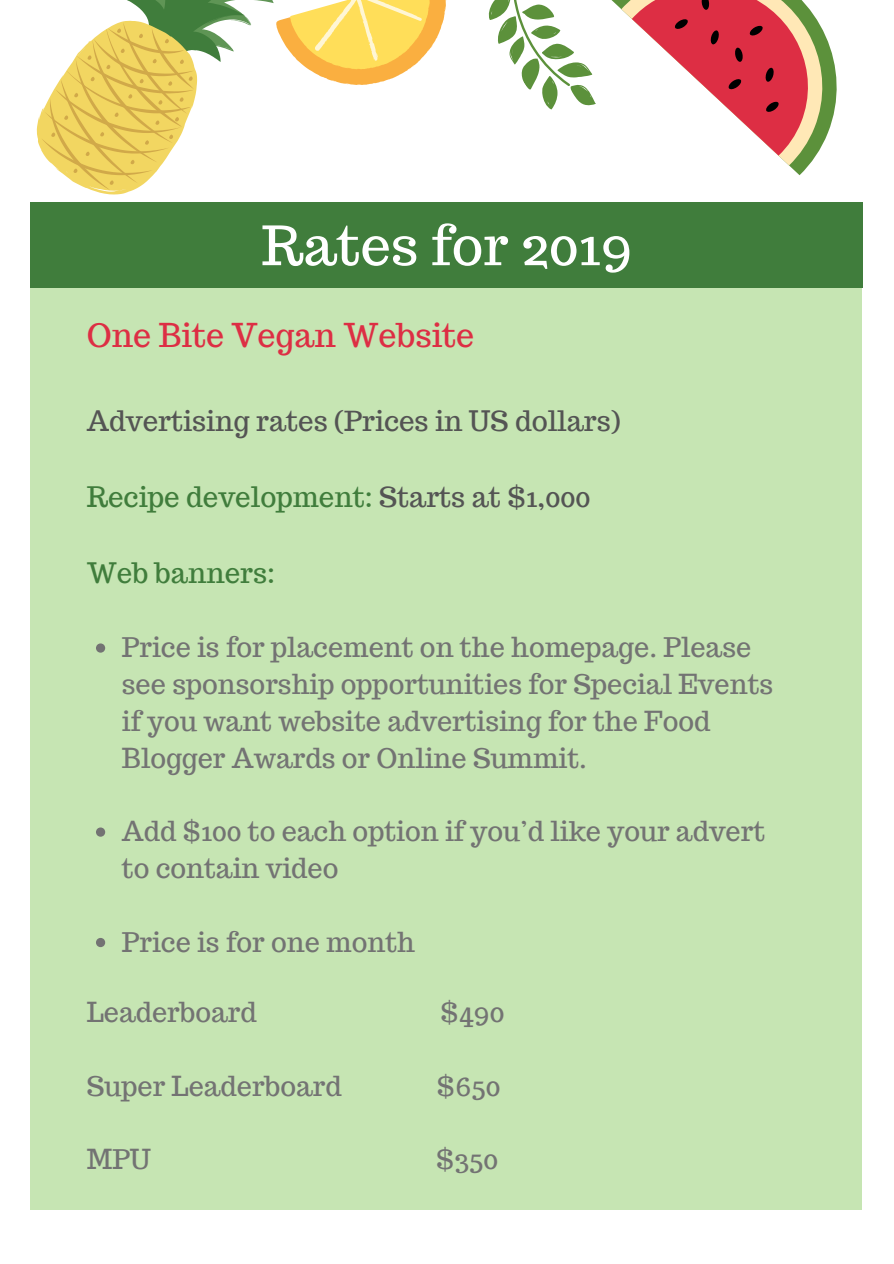
<style>
.page{position:relative;width:894px;height:1264px;background:#fff}
.page>*{position:absolute;margin:0;border:0;box-sizing:border-box;transform-origin:0 0}
.t1{font:54px "Trocchi";color:#fff}
.t2{font:32.25px "Trocchi";color:#dd2e44}
.t3{font:27.6px "Trocchi";color:#407d3c}
.t4{font:27.6px "Trocchi";color:#545454}
.t5{font:27px/36.8px "Trocchi";color:#737373}
.s1{color:#545454}
</style>
<div class="page">
<svg style="left:611px;top:0;width:226px;height:175px"></svg>
<svg style="left:37px;top:0;width:409px;height:194px"></svg>
<svg style="left:488px;top:0;width:108px;height:109px"></svg>
<div style="left:30px;top:202px;width:832px;height:86px;background:#407d3c"></div>
<div style="left:30px;top:288px;width:831px;height:921px;background:#c6e5b3"></div>
<svg style="left:96px;top:643px;width:9px;height:9px"></svg>
<svg style="left:96px;top:827px;width:9px;height:9px"></svg>
<svg style="left:96px;top:938px;width:9px;height:9px"></svg>
<h1 class="t1" style="left:261px;top:210px;width:372px">Rates for 2019</h1>
<p class="t2" style="left:87px;top:314px;width:389px">One Bite Vegan Website</p>
<p class="t4" style="left:87px;top:402px;width:535px">Advertising rates (Prices in US dollars)</p>
<p class="t3" style="left:87px;top:478px;width:505px">Recipe development: <span class="s1">Starts at $1,000</span></p>
<p class="t3" style="left:87px;top:554px;width:190px">Web banners:</p>
<p class="t5" style="left:122px;top:629px;width:652px">Price is for placement on the homepage. Please see sponsorship opportunities for Special Events if you want website advertising for the Food Blogger Awards or Online Summit.</p>
<p class="t5" style="left:122px;top:813px;width:644px">Add $100 to each option if you’d like your advert to contain video</p>
<p class="t5" style="left:122px;top:923px;width:294px">Price is for one month</p>
<p class="t5" style="left:87px;top:993px;width:171px">Leaderboard</p>
<p class="t5" style="left:440px;top:993px;width:65px">$490</p>
<p class="t5" style="left:87px;top:1067px;width:256px">Super Leaderboard</p>
<p class="t5" style="left:436px;top:1067px;width:65px">$650</p>
<p class="t5" style="left:87px;top:1140px;width:66px">MPU</p>
<p class="t5" style="left:436px;top:1140px;width:64px">$350</p>
</div>
